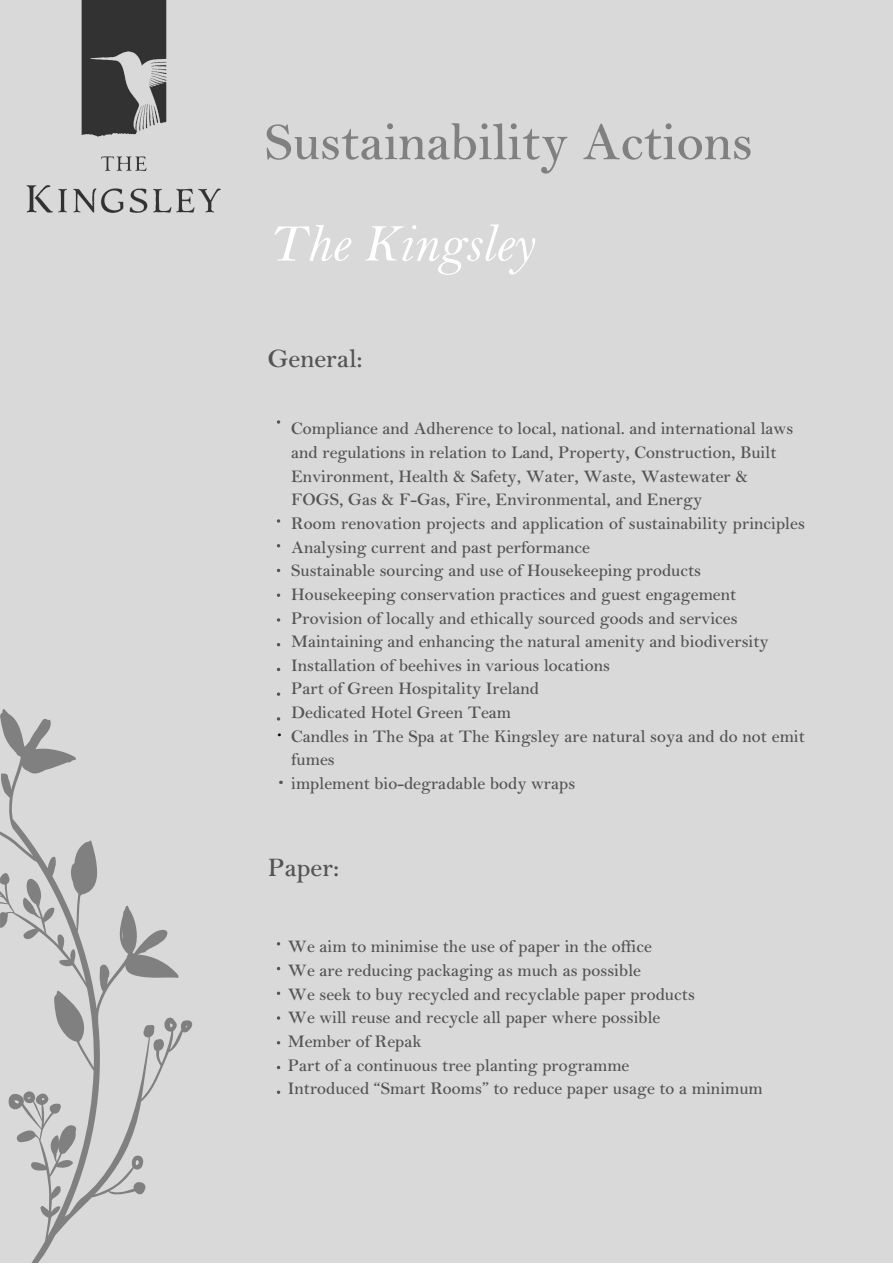
<style>
.page{position:relative;width:893px;height:1264px;background:#fff}
.page>*{position:absolute;margin:0;border:0;box-sizing:border-box;transform-origin:0 0}
.t1{font:600 54px "Bell MT Std";color:#808080}
.t2{font:54px "Bell MT Italic";color:#fff}
.t3{font:30px "Canva Sans";color:#545454}
.t4{font:600 27px "Bell MT Std";color:#545454}
.t5{font:600 24px "Bell MT Std";color:#000}
.t6{font:600 18px/23.7px "Bell MT Std";color:#545454}
</style>
<div class="page">
<div style="left:0;top:0;width:892px;height:1263px;background:#d9d9d9"></div>
<svg style="left:0;top:709px;width:193px;height:554px"></svg>
<svg style="left:277px;top:593px;width:3px;height:4px"></svg>
<svg style="left:277px;top:692px;width:3px;height:4px"></svg>
<img style="left:27px;top:0;width:194px;height:213px">
<p class="t1" style="left:264px;top:123px;width:489px">Sustainability Actions</p>
<p class="t2" style="left:268px;top:215px;width:267px">The Kingsley</p>
<p class="t4" style="left:268px;top:349px;width:96px">General:</p>
<p class="t5" style="left:277px;top:720px;width:7px">.</p>
<p class="t3" style="left:277px;top:751px;width:9px">.</p>
<p class="t6" style="left:291px;top:419px;width:503px">Compliance and Adherence to local, national. and international laws and regulations in relation to Land, Property, Construction, Built<br>Environment, Health &amp; Safety, Water, Waste, Wastewater &amp;</p>
<h1 class="t6" style="left:291px;top:490px;width:412px">FOGS, Gas &amp; F-Gas, Fire, Environmental, and Energy</h1>
<h2 class="t6" style="left:291px;top:514px;width:515px">Room renovation projects and application of sustainability principles<br>Analysing current and past performance</h2>
<h3 class="t6" style="left:291px;top:561px;width:446px">Sustainable sourcing and use of Housekeeping products<br>Housekeeping conservation practices and guest engagement</h3>
<p class="t6" style="left:291px;top:608px;width:479px">Provision of locally and ethically sourced goods and services<br>Maintaining and enhancing the natural amenity and biodiversity<br>Installation of beehives in various locations</p>
<p class="t6" style="left:291px;top:679px;width:249px">Part of Green Hospitality Ireland</p>
<p class="t6" style="left:291px;top:703px;width:221px">Dedicated Hotel Green Team</p>
<p class="t6" style="left:291px;top:727px;width:515px">Candles in The Spa at The Kingsley are natural soya and do not emit fumes</p>
<p class="t6" style="left:291px;top:774px;width:285px">implement bio-degradable body wraps</p>
<p class="t4" style="left:268px;top:858px;width:73px">Paper:</p>
<p class="t6" style="left:288px;top:937px;width:365px">We aim to minimise the use of paper in the office</p>
<p class="t6" style="left:288px;top:961px;width:354px">We are reducing packaging as much as possible</p>
<p class="t6" style="left:288px;top:984px;width:408px">We seek to buy recycled and recyclable paper products</p>
<p class="t6" style="left:288px;top:1008px;width:374px">We will reuse and recycle all paper where possible</p>
<p class="t6" style="left:288px;top:1032px;width:135px">Member of Repak</p>
<p class="t6" style="left:288px;top:1055px;width:343px">Part of a continuous tree planting programme</p>
<h3 class="t6" style="left:288px;top:1079px;width:476px">Introduced “Smart Rooms” to reduce paper usage to a minimum</h3>
</div>
